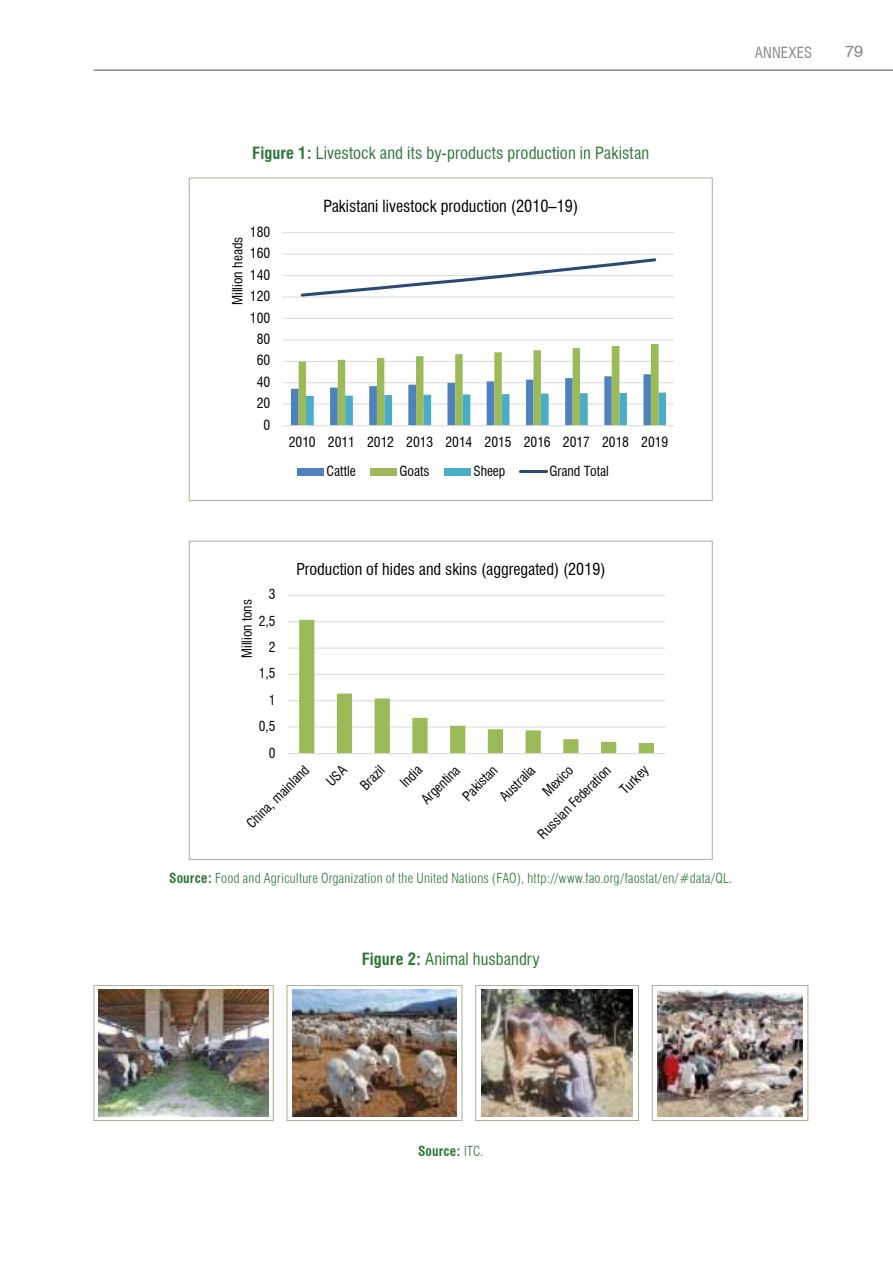
<style>
.page{position:relative;width:893px;height:1263px;background:#fff}
.page>*{position:absolute;margin:0;border:0;box-sizing:border-box;transform-origin:0 0}
.t1{font:condensed 16.5px "Swiss 721 BT";letter-spacing:.005em;color:#2f7738}
.t2{font:16.5px "Swiss 721 BT";color:#878786}
.t3{font:condensed 16.35px "Swiss 721 BT";color:#000}
.t4{font:condensed 16.05px "Swiss 721 BT";color:#000}
.t5{font:condensed 15px "Swiss 721 BT";letter-spacing:.015em;color:#878786}
.t6{font:condensed 13.65px "Swiss 721 BT";color:#000}
.t7{font:condensed 13.5px/26.7px "Swiss 721 BT";color:#000}
.t8{font:300 condensed 13.5px "Swiss 721 BT";letter-spacing:.015em;color:#2f7738}
.t9{font:700 condensed 13.5px "Swiss 721 BT";letter-spacing:.01em;color:#2f7738}
.s1{font-weight:700}
.s2{font-weight:300}
</style>
<div class="page">
<hr style="left:94px;top:69px;width:799px;height:2px;background:#878786">
<hr style="left:283px;top:404px;width:391px;height:1px;background:#d9d9d9">
<hr style="left:283px;top:382px;width:391px;height:1px;background:#d9d9d9">
<hr style="left:283px;top:361px;width:391px;height:1px;background:#d9d9d9">
<hr style="left:283px;top:339px;width:391px;height:1px;background:#d9d9d9">
<hr style="left:283px;top:318px;width:391px;height:1px;background:#d9d9d9">
<hr style="left:283px;top:296px;width:391px;height:1px;background:#d9d9d9">
<hr style="left:283px;top:275px;width:391px;height:1px;background:#d9d9d9">
<hr style="left:283px;top:254px;width:391px;height:1px;background:#d9d9d9">
<hr style="left:283px;top:232px;width:391px;height:1px;background:#d9d9d9">
<svg style="left:291px;top:344px;width:375px;height:81px"></svg>
<hr style="left:283px;top:425px;width:391px;height:1px;background:#d9d9d9">
<svg style="left:299px;top:258px;width:359px;height:40px"></svg>
<div style="left:298px;top:468px;width:26px;height:7px;background:#4f81bc"></div>
<div style="left:371px;top:468px;width:26px;height:7px;background:#9bba58"></div>
<div style="left:444px;top:468px;width:27px;height:7px;background:#4aacc5"></div>
<hr style="left:520px;top:470px;width:26px;height:3px;background:#294a74">
<hr style="left:288px;top:726px;width:377px;height:1px;background:#d9d9d9">
<hr style="left:288px;top:700px;width:377px;height:1px;background:#d9d9d9">
<hr style="left:288px;top:674px;width:377px;height:1px;background:#d9d9d9">
<hr style="left:288px;top:647px;width:377px;height:2px;background:#d9d9d9">
<hr style="left:288px;top:621px;width:377px;height:1px;background:#d9d9d9">
<hr style="left:288px;top:595px;width:377px;height:1px;background:#d9d9d9">
<svg style="left:299px;top:620px;width:355px;height:133px"></svg>
<hr style="left:288px;top:753px;width:377px;height:1px;background:#d9d9d9">
<div style="left:189px;top:541px;width:524px;height:319px;border:1px solid #a3b38f"></div>
<img style="left:98px;top:989px;width:171px;height:128px">
<div style="left:94px;top:985px;width:180px;height:136px;border:1px solid #a3b38f"></div>
<div style="left:287px;top:985px;width:175px;height:135px;background:linear-gradient(to right,#fff,#fff)"></div>
<img style="left:293px;top:989px;width:163px;height:127px">
<div style="left:287px;top:985px;width:175px;height:136px;border:1px solid #a3b38f"></div>
<img style="left:481px;top:990px;width:152px;height:126px">
<div style="left:475px;top:985px;width:164px;height:136px;border:1px solid #a3b38f"></div>
<img style="left:657px;top:990px;width:146px;height:126px">
<div style="left:652px;top:985px;width:156px;height:136px;border:1px solid #a3b38f"></div>
<p class="t5" style="left:755px;top:46px;width:59px">ANNEXES</p>
<p class="t2" style="left:845px;top:45px;width:20px">79</p>
<p class="t1" style="left:252px;top:146px;width:398px"><span class="s1">Figure 1 :</span> Livestock and its by-products production in Pakistan</p>
<p class="t6" style="left:232px;top:305px;width:70px;rotate:-90deg">Million heads</p>
<p class="t6" style="left:250px;top:226px;width:22px">180</p>
<p class="t6" style="left:250px;top:248px;width:22px">160</p>
<p class="t6" style="left:250px;top:269px;width:22px">140</p>
<p class="t6" style="left:250px;top:291px;width:22px">120</p>
<p class="t6" style="left:250px;top:312px;width:22px">100</p>
<p class="t6" style="left:257px;top:334px;width:15px">80</p>
<p class="t6" style="left:257px;top:355px;width:15px">60</p>
<p class="t6" style="left:257px;top:376px;width:15px">40</p>
<p class="t6" style="left:257px;top:398px;width:15px">20</p>
<p class="t6" style="left:263px;top:419px;width:8px">0</p>
<p class="t3" style="left:324px;top:199px;width:256px">Pakistani livestock production (2010–19)</p>
<p class="t6" style="left:289px;top:437px;width:381px">2010 2011 2012 2013 2014 2015 2016 2017 2018 2019</p>
<p class="t6" style="left:327px;top:465px;width:31px">Cattle</p>
<p class="t6" style="left:399px;top:465px;width:32px">Goats</p>
<p class="t6" style="left:473px;top:465px;width:33px">Sheep</p>
<p class="t6" style="left:549px;top:465px;width:61px">Grand Total</p>
<p class="t7" style="left:269px;top:582px;width:8px">3</p>
<p class="t7" style="left:234px;top:658px;width:60px;rotate:-90deg">Million tons</p>
<p class="t7" style="left:259px;top:608px;width:18px">2,5</p>
<p class="t7" style="left:269px;top:635px;width:8px">2</p>
<p class="t7" style="left:259px;top:661px;width:18px">1,5</p>
<p class="t7" style="left:269px;top:688px;width:8px">1</p>
<p class="t7" style="left:259px;top:714px;width:18px">0,5</p>
<p class="t7" style="left:269px;top:740px;width:8px">0</p>
<p class="t4" style="left:296px;top:562px;width:310px">Production of hides and skins (aggregated) (2019)</p>
<p class="t7" style="left:240px;top:817px;width:83px;rotate:-45deg">China, mainland</p>
<p class="t7" style="left:335px;top:760px;width:29px;text-indent:-21px;rotate:-45deg">USA<br>Brazil</p>
<p class="t7" style="left:394px;top:776px;width:26px;rotate:-45deg">India</p>
<p class="t7" style="left:531px;top:828px;width:98px;rotate:-45deg">Russian Federation</p>
<p class="t7" style="left:613px;top:783px;width:36px;rotate:-45deg">Turkey</p>
<p class="t7" style="left:415px;top:793px;width:50px;rotate:-45deg">Argentina</p>
<p class="t7" style="left:456px;top:789px;width:44px;rotate:-45deg">Pakistan</p>
<p class="t7" style="left:493px;top:790px;width:46px;rotate:-45deg">Australia</p>
<p class="t7" style="left:536px;top:785px;width:38px;rotate:-45deg">Mexico</p>
<p class="t8" style="left:169px;top:872px;width:565px"><span class="s1">Source :</span> Food and Agriculture Organization of the United Nations ( FAO ), http : // www.fao.org / faostat / en / #data / QL.</p>
<p class="t1" style="left:362px;top:953px;width:180px"><span class="s1">Figure 2 :</span> Animal husbandry</p>
<p class="t9" style="left:418px;top:1145px;width:67px">Source : <span class="s2">ITC.</span></p>
</div>
